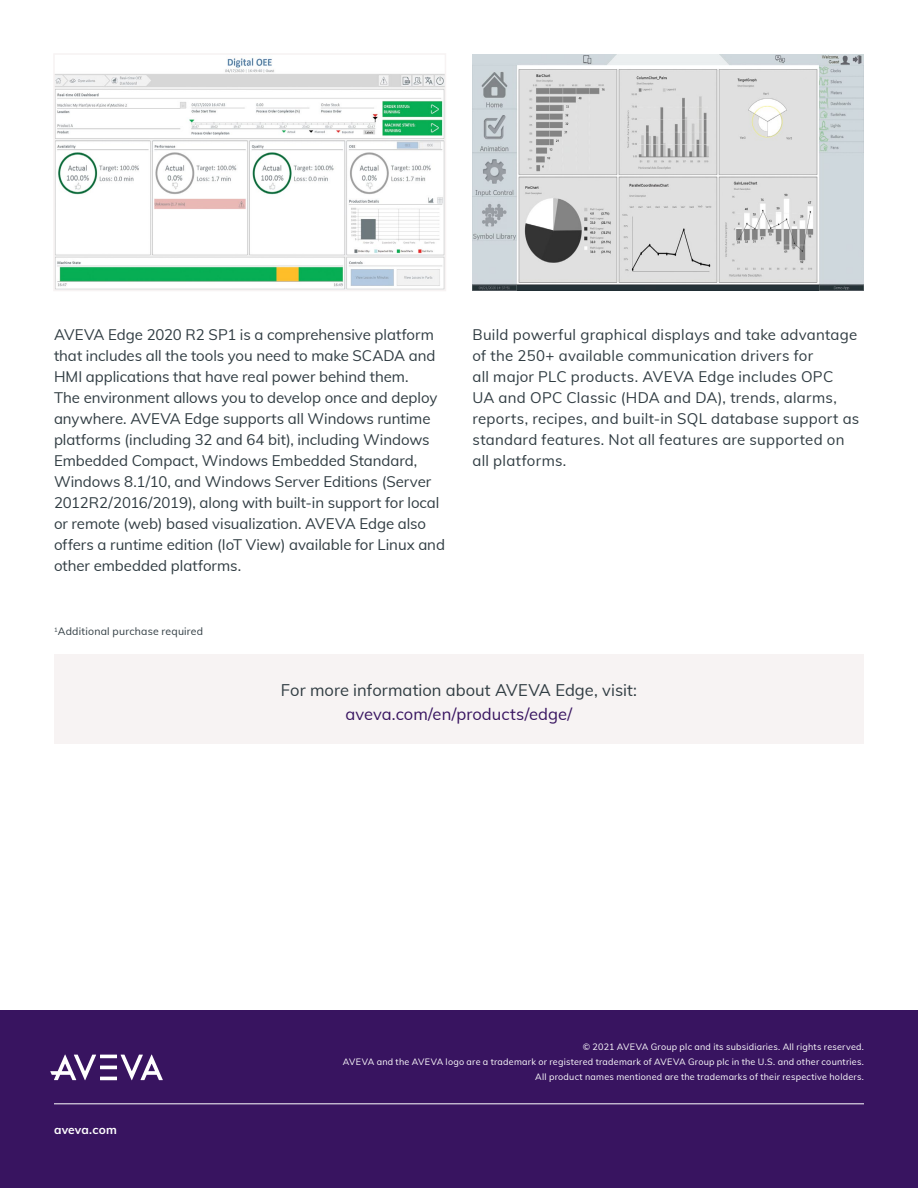
<style>
.page{position:relative;width:918px;height:1188px;background:#fff}
.page>*{position:absolute;margin:0;border:0;box-sizing:border-box;transform-origin:0 0}
.t1{font:16.5px "Muli";color:#303c42}
.t2{font:16.5px "Muli";letter-spacing:.005em;color:#381460}
.t3{font:15px/21px "Muli";color:#303c42}
.t4{font:700 12px "Muli";letter-spacing:.01em;color:#fff}
.t5{font:10.5px "Muli";letter-spacing:.02em;color:#303c42}
.t6{font:9px/15px "Muli";letter-spacing:.025em;color:#fff;text-align:right}
</style>
<div class="page">
<div style="left:0;top:1010px;width:918px;height:178px;background:#381460"></div>
<hr style="left:100px;top:1077px;width:17px;height:3px;background:#fff">
<hr style="left:100px;top:1066px;width:17px;height:3px;background:#fff">
<hr style="left:100px;top:1055px;width:17px;height:3px;background:#fff">
<svg style="left:50px;top:1055px;width:46px;height:25px"></svg>
<svg style="left:121px;top:1055px;width:42px;height:25px"></svg>
<hr style="left:54px;top:1104px;width:810px;height:1px;background:#fff">
<img style="left:56px;top:58px;width:387px;height:230px">
<div style="left:53px;top:53px;width:393px;height:238px;border:2px solid #f7f3f3"></div>
<img style="left:473px;top:54px;width:391px;height:237px">
<div style="left:54px;top:655px;width:810px;height:89px;background:#f7f3f3"></div>
<p class="t3" style="left:54px;top:324px;width:393px">AVEVA Edge 2020 R2 SP1 is a comprehensive platform that includes all the tools you need to make SCADA and HMI applications that have real power behind them.<br>The environment allows you to develop once and deploy anywhere. AVEVA Edge supports all Windows runtime platforms (including 32 and 64 bit), including Windows Embedded Compact, Windows Embedded Standard, Windows 8.1/10, and Windows Server Editions (Server 2012R2/2016/2019), along with built-in support for local or remote (web) based visualization. AVEVA Edge also offers a runtime edition (IoT View) available for Linux and other embedded platforms.</p>
<p class="t3" style="left:472px;top:324px;width:388px">Build powerful graphical displays and take advantage of the 250+ available communication drivers for<br>all major PLC products. AVEVA Edge includes OPC<br>UA and OPC Classic (HDA and DA), trends, alarms, reports, recipes, and built-in SQL database support as standard features. Not all features are supported on all platforms.</p>
<p class="t5" style="left:54px;top:624px;width:151px"><sup>1</sup>Additional purchase required</p>
<p class="t1" style="left:281px;top:678px;width:358px">For more information about AVEVA Edge, visit:</p>
<p class="t2" style="left:346px;top:702px;width:228px">aveva.com/en/products/edge/</p>
<p class="t4" style="left:54px;top:1121px;width:64px">aveva.com</p>
<p class="t6" style="left:343px;top:1039px;width:523px">© 2021 AVEVA Group plc and its subsidiaries. All rights reserved.<br>AVEVA and the AVEVA logo are a trademark or registered trademark of AVEVA Group plc in the U.S. and other countries.<br>All product names mentioned are the trademarks of their respective holders.</p>
</div>
